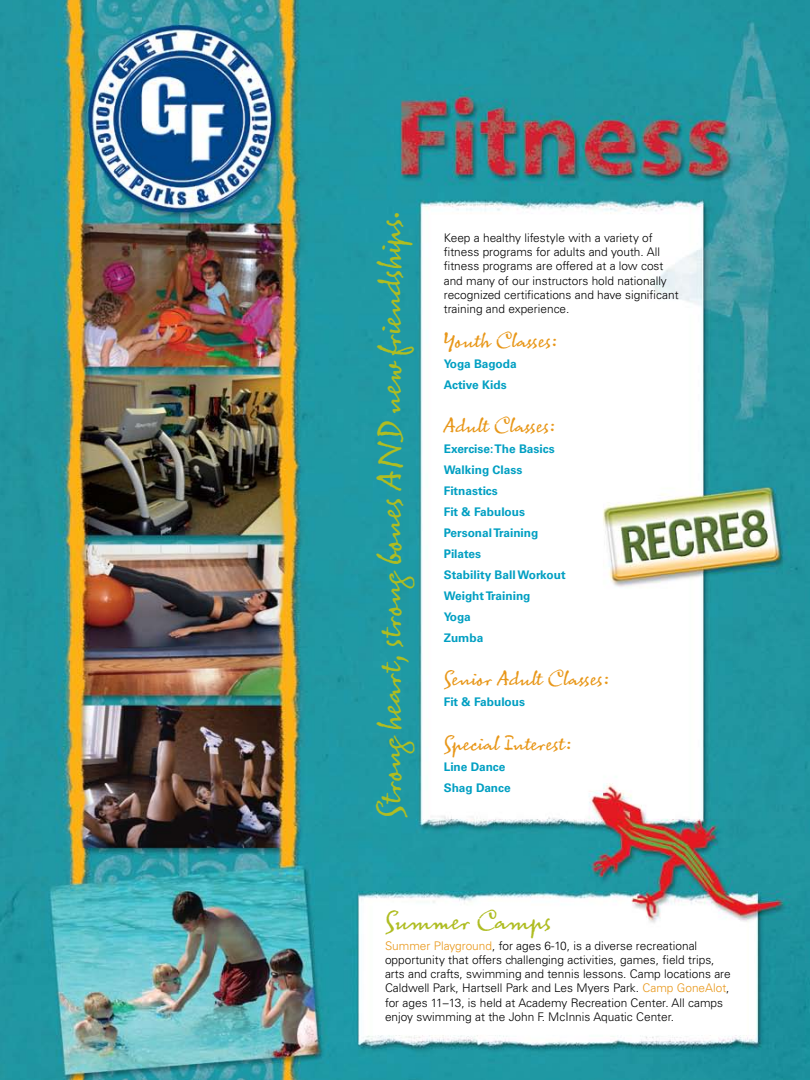
<style>
.page{position:relative;width:810px;height:1080px;background:#fff}
.page>*{position:absolute;margin:0;border:0;box-sizing:border-box;transform-origin:0 0}
.t1{font:32.5px "Sacre Bleu MVB";color:#afbd22}
.t2{font:25px "Sacre Bleu MVB";color:#afbd22}
.t3{font:20px "Sacre Bleu MVB";color:#e89719}
.t4{font:300 11.88px/14.2px "Univers";color:#000}
.t5{font:700 11.88px/21px "Univers";color:#009fc2}
.s1{color:#e89719}
</style>
<div class="page">
<img style="left:0;top:0;width:810px;height:1080px">
<h1 class="t1" style="left:370px;top:818px;width:610px;rotate:-90deg">Strongheart, strongbones and new friendships.</h1>
<p class="t4" style="left:444px;top:231px;width:236px">Keep a healthy lifestyle with a variety of fitness programs for adults and youth. All fitness programs are offered at a low cost and many of our instructors hold nationally recognized certifications and have significant training and experience.</p>
<h3 class="t3" style="left:444px;top:328px;width:116px">Youth Classes:</h3>
<p class="t5" style="left:444px;top:353px;width:74px">Yoga Bagoda<br>Active Kids</p>
<h3 class="t3" style="left:444px;top:414px;width:114px">Adult Classes:</h3>
<p class="t5" style="left:444px;top:439px;width:123px">Exercise: The Basics<br>Walking Class<br>Fitnastics<br>Fit &amp; Fabulous<br>Personal Training<br>Pilates<br>Stability Ball Workout<br>Weight Training<br>Yoga<br>Zumba</p>
<h3 class="t3" style="left:444px;top:667px;width:167px">Senior Adult Classes:</h3>
<p class="t5" style="left:444px;top:692px;width:83px">Fit &amp; Fabulous</p>
<h3 class="t3" style="left:444px;top:731px;width:130px">Special Interest:</h3>
<p class="t5" style="left:444px;top:756px;width:69px">Line Dance<br>Shag Dance</p>
<h2 class="t2" style="left:385px;top:905px;width:168px">Summer Camps</h2>
<p class="t4" style="left:385px;top:938px;width:347px"><span class="s1">Summer Playground</span>, for ages 6-10, is a diverse recreational opportunity that offers challenging activities, games, field trips, arts and crafts, swimming and tennis lessons. Camp locations are Caldwell Park, Hartsell Park and Les Myers Park. <span class="s1">Camp GoneAlot</span>, for ages 11–13, is held at Academy Recreation Center. All camps enjoy swimming at the John F. McInnis Aquatic Center.</p>
</div>
